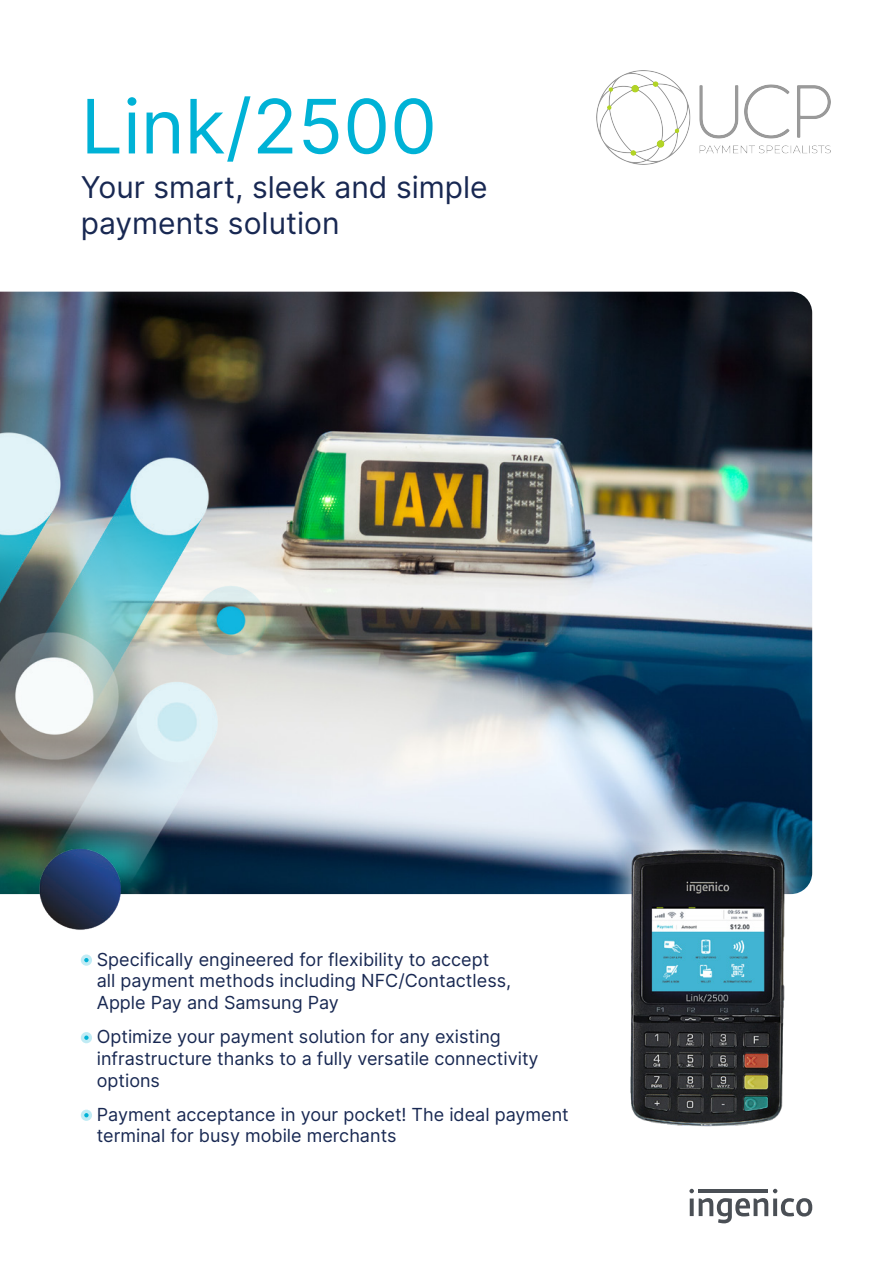
<style>
.page{position:relative;width:893px;height:1263px;background:#fff}
.page>*{position:absolute;margin:0;border:0;box-sizing:border-box;transform-origin:0 0}
.PRODUCT_NAME{font:75px "Inter";color:#00b2d6}
.TAGLINE{font:30px "Inter";color:#182852}
.USP{font:18px/21.6px "Inter";color:#182852}
</style>
<div class="page">
<img style="left:0;top:292px;width:812px;height:602px">
<img style="left:0;top:426px;width:274px;height:504px">
<svg style="left:81px;top:954px;width:11px;height:12px"></svg>
<svg style="left:84px;top:958px;width:5px;height:4px"></svg>
<div style="left:81px;top:1032px;width:11px;height:11px;background:#c0ebf4;border-radius:50%"></div>
<svg style="left:84px;top:1035px;width:5px;height:5px"></svg>
<svg style="left:81px;top:1109px;width:11px;height:12px"></svg>
<svg style="left:84px;top:1113px;width:5px;height:4px"></svg>
<svg style="left:689px;top:1189px;width:123px;height:34px"></svg>
<svg style="left:603px;top:822px;width:208px;height:12px"></svg>
<img style="left:584px;top:834px;width:229px;height:293px">
<img style="left:596px;top:70px;width:234px;height:94px">
<p class="PRODUCT_NAME" style="left:81px;top:72px;width:358px">Link/2500</p>
<p class="TAGLINE" style="left:81px;top:165px;width:408px">Your smart, sleek and simple</p>
<p class="TAGLINE" style="left:81px;top:201px;width:260px">payments solution</p>
<p class="USP" style="left:97px;top:948px;width:416px">Specifically engineered for flexibility to accept all payment methods including NFC/Contactless,<br>Apple Pay and Samsung Pay</p>
<p class="USP" style="left:97px;top:1025px;width:443px">Optimize your payment solution for any existing infrastructure thanks to a fully versatile connectivity options</p>
<p class="USP" style="left:97px;top:1103px;width:473px">Payment acceptance in your pocket! The ideal payment terminal for busy mobile merchants</p>
</div>
